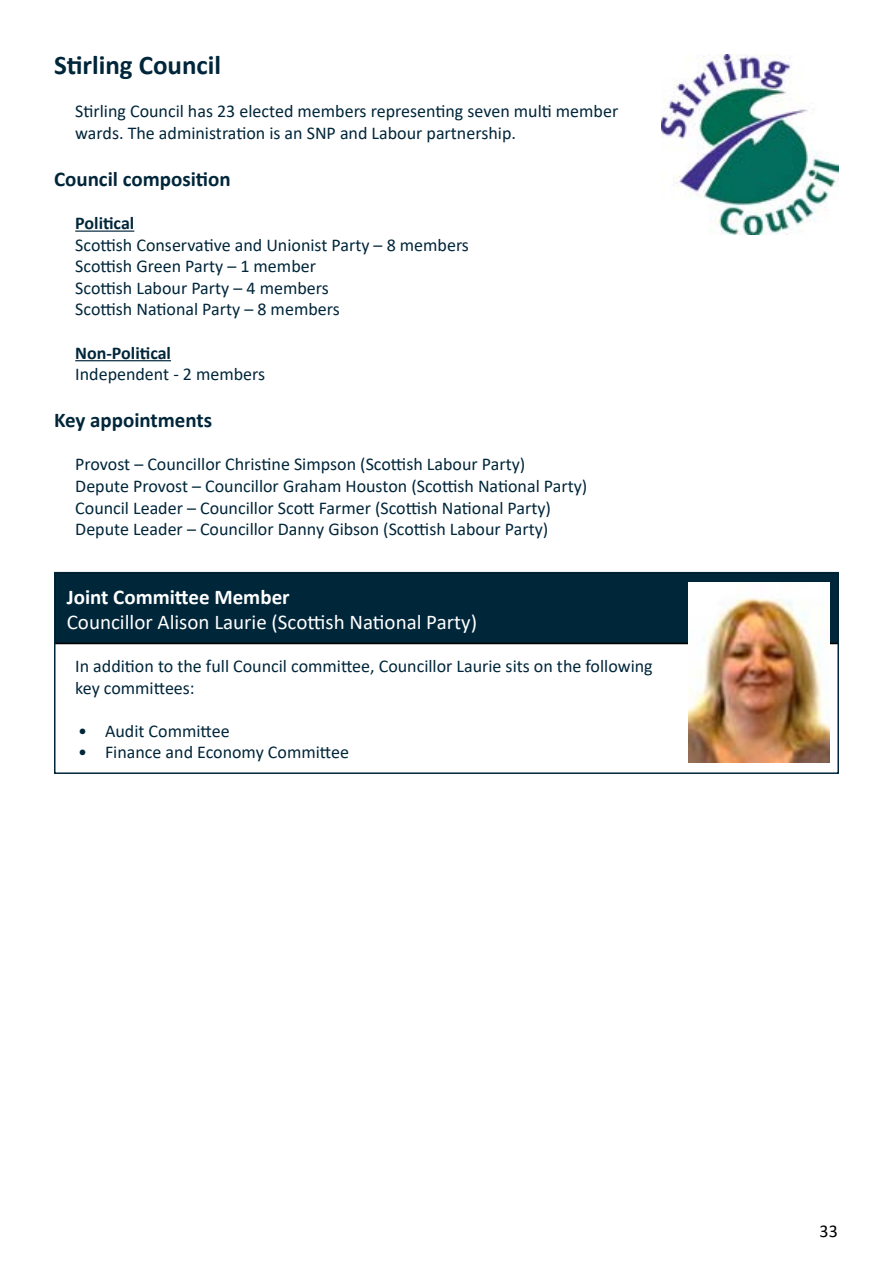
<style>
.page{position:relative;width:893px;height:1263px;background:#fff}
.page>*{position:absolute;margin:0;border:0;box-sizing:border-box;transform-origin:0 0}
.t1{font:700 27px "Calibri";color:#00263a}
.t2{font:21px "Calibri";color:#fff}
.t3{font:700 21px "Calibri";color:#00263a}
.t4{font:700 21px "Calibri";color:#fff}
.t5{font:18px/21.6px "Calibri";color:#00263a}
.t6{font:700 18px "Calibri";color:#00263a}
.t7{font:18px "Calibri";color:#000}
</style>
<div class="page">
<div style="left:55px;top:573px;width:783px;height:70px;background:#00263a"></div>
<div style="left:54px;top:572px;width:785px;height:72px;border:2px solid #000"></div>
<div style="left:54px;top:572px;width:785px;height:202px;border:2px solid #00263a"></div>
<img style="left:688px;top:583px;width:141px;height:180px">
<hr style="left:75px;top:231px;width:59px;height:1px;background:#00263a">
<hr style="left:75px;top:360px;width:96px;height:1px;background:#00263a">
<img style="left:662px;top:54px;width:177px;height:180px">
<h1 class="t1" style="left:54px;top:46px;width:169px">Stirling Council</h1>
<p class="t5" style="left:75px;top:100px;width:545px">Stirling Council has 23 elected members representing seven multi member wards. The administration is an SNP and Labour partnership.</p>
<p class="t3" style="left:54px;top:164px;width:178px">Council composition</p>
<p class="t6" style="left:75px;top:210px;width:61px">Political</p>
<p class="t5" style="left:75px;top:233px;width:395px">Scottish Conservative and Unionist Party – 8 members Scottish Green Party – 1 member<br>Scottish Labour Party – 4 members<br>Scottish National Party – 8 members</p>
<p class="t6" style="left:75px;top:340px;width:97px">Non-Political</p>
<p class="t5" style="left:75px;top:363px;width:191px">Independent - 2 members</p>
<p class="t3" style="left:54px;top:405px;width:160px">Key appointments</p>
<p class="t5" style="left:75px;top:453px;width:514px">Provost – Councillor Christine Simpson (Scottish Labour Party)<br>Depute Provost – Councillor Graham Houston (Scottish National Party)<br>Council Leader – Councillor Scott Farmer (Scottish National Party)<br>Depute Leader – Councillor Danny Gibson (Scottish Labour Party)</p>
<p class="t4" style="left:67px;top:582px;width:224px">Joint Committee Member</p>
<p class="t2" style="left:67px;top:607px;width:412px">Councillor Alison Laurie (Scottish National Party)</p>
<p class="t5" style="left:75px;top:655px;width:579px">In addition to the full Council committee, Councillor Laurie sits on the following key committees:</p>
<p class="t5" style="left:78px;top:719px;width:153px">• Audit Committee</p>
<p class="t5" style="left:78px;top:741px;width:273px">• Finance and Economy Committee</p>
<p class="t7" style="left:820px;top:1218px;width:20px">33</p>
</div>
